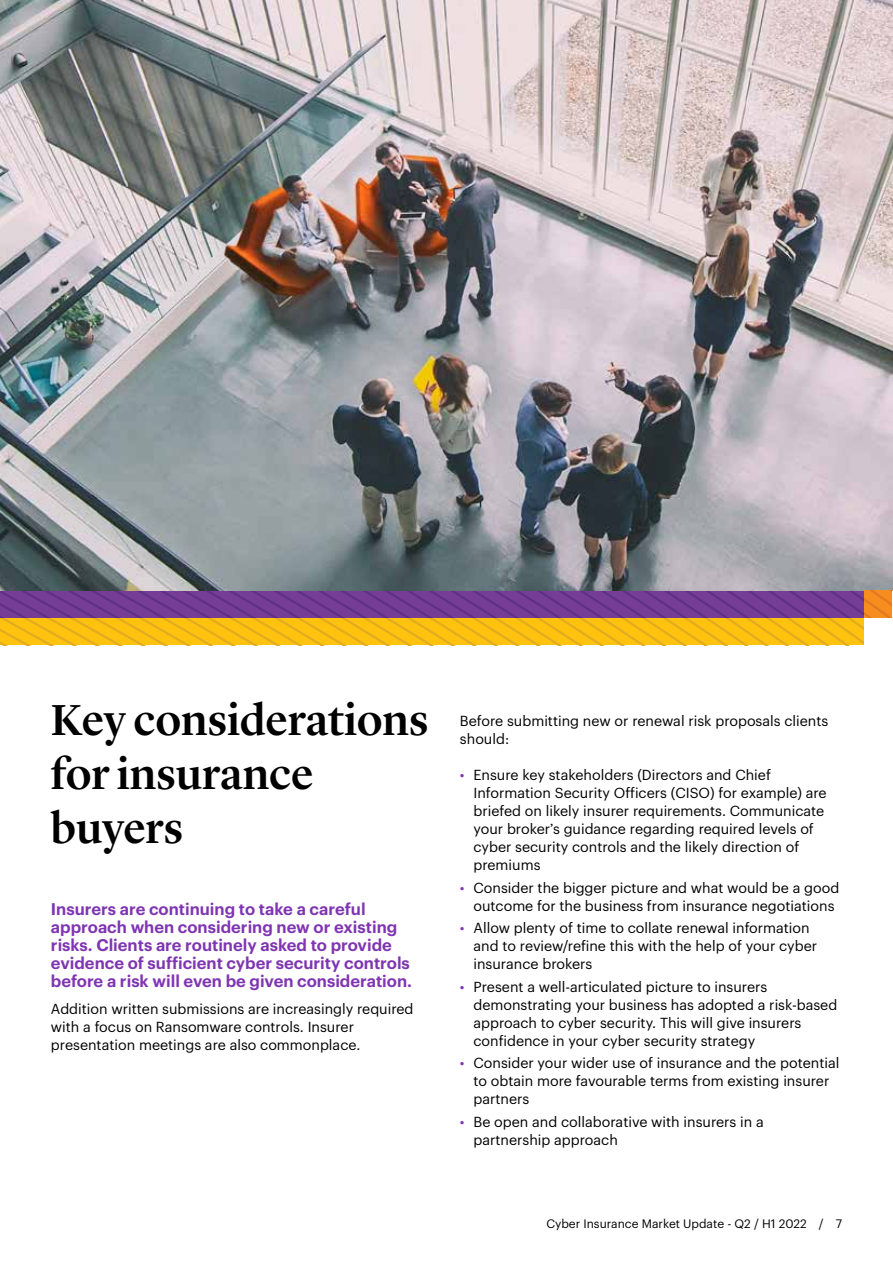
<style>
.page{position:relative;width:893px;height:1263px;background:#fff}
.page>*{position:absolute;margin:0;border:0;box-sizing:border-box;transform-origin:0 0}
.t1{font:500 45px/54px "Lyon Display";letter-spacing:-.005em;color:#000}
.t2{font:600 16.5px/18px "Graphik";color:#7f35b2}
.t3{font:14.25px/18px "Graphik";color:#000}
.t4{font:12px "Graphik";color:#000}
.s1{color:#7f35b2}
</style>
<div class="page">
<img style="left:0;top:0;width:893px;height:591px">
<svg style="left:0;top:591px;width:891px;height:54px;background:#b77e54"></svg>
<h1 class="t1" style="left:51px;top:689px;width:379px">Key considerations for insurance buyers</h1>
<p class="t2" style="left:51px;top:898px;width:363px">Insurers are continuing to take a careful approach when considering new or existing risks. Clients are routinely asked to provide evidence of sufficient cyber security controls before a risk will even be given consideration.</p>
<p class="t3" style="left:51px;top:999px;width:364px">Addition written submissions are increasingly required with a focus on Ransomware controls. Insurer presentation meetings are also commonplace.</p>
<p class="t3" style="left:460px;top:711px;width:370px">Before submitting new or renewal risk proposals clients should:</p>
<p class="t3" style="left:473px;top:765px;width:355px;text-indent:-13px"><span class="s1">•</span> Ensure key stakeholders (Directors and Chief Information Security Officers (CISO) for example) are briefed on likely insurer requirements. Communicate your broker’s guidance regarding required levels of cyber security controls and the likely direction of premiums</p>
<p class="t3" style="left:473px;top:877px;width:367px;text-indent:-13px"><span class="s1">•</span> Consider the bigger picture and what would be a good outcome for the business from insurance negotiations</p>
<p class="t3" style="left:473px;top:918px;width:345px;text-indent:-13px"><span class="s1">•</span> Allow plenty of time to collate renewal information and to review/refine this with the help of your cyber insurance brokers</p>
<p class="t3" style="left:473px;top:976px;width:365px;text-indent:-13px"><span class="s1">•</span> Present a well-articulated picture to insurers demonstrating your business has adopted a risk-based approach to cyber security. This will give insurers confidence in your cyber security strategy</p>
<p class="t3" style="left:473px;top:1053px;width:367px;text-indent:-13px"><span class="s1">•</span> Consider your wider use of insurance and the potential to obtain more favourable terms from existing insurer partners</p>
<p class="t3" style="left:473px;top:1111px;width:292px;text-indent:-13px"><span class="s1">•</span> Be open and collaborative with insurers in a partnership approach</p>
<p class="t4" style="left:546px;top:1215px;width:297px">Cyber Insurance Market Update - Q2 / H1 2022 / 7</p>
</div>
